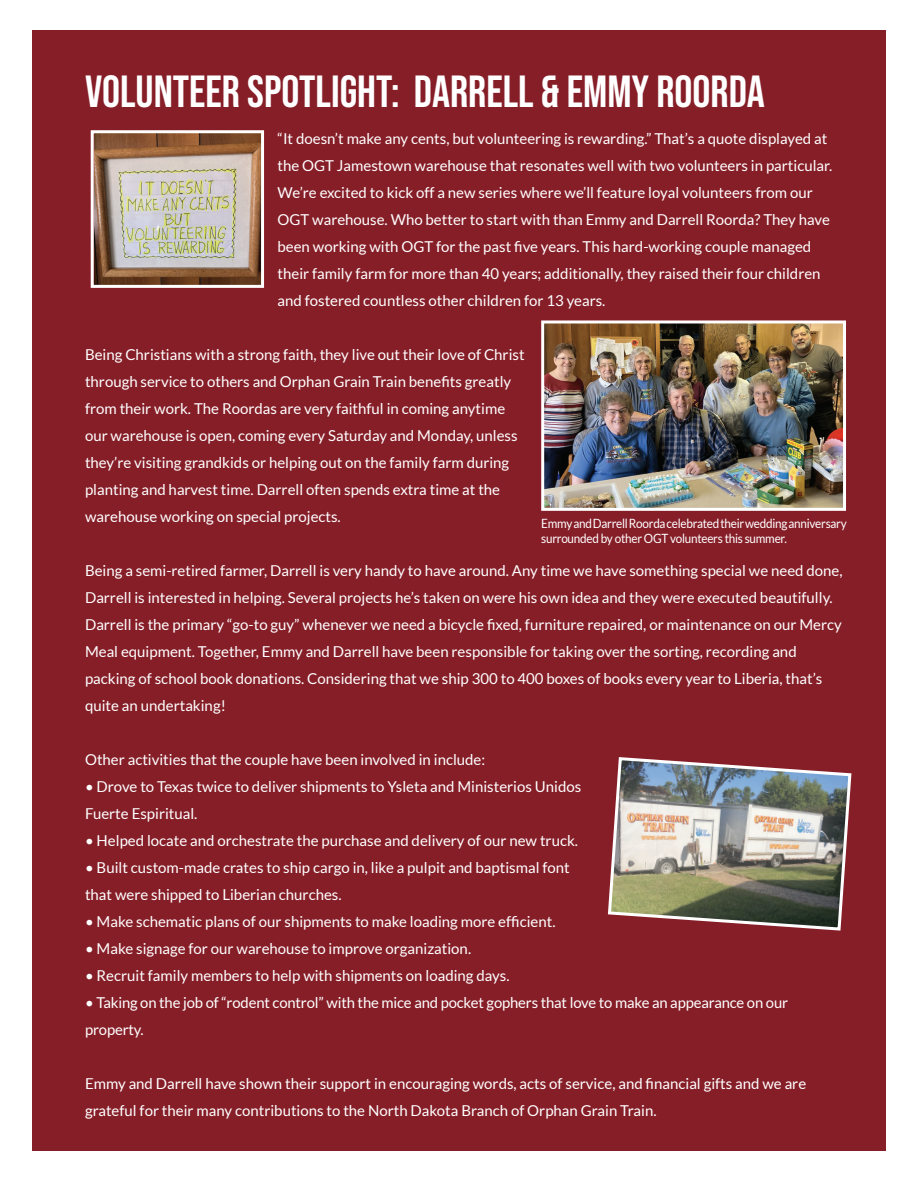
<style>
.page{position:relative;width:918px;height:1188px;background:#fff}
.page>*{position:absolute;margin:0;border:0;box-sizing:border-box;transform-origin:0 0}
.t1{font:45px "Bebas Neue";color:#fff}
.t2{font:15px/27px "Lato";color:#fff}
.t3{font:12.75px/15px "Lato";letter-spacing:-.02em;color:#fff;scale:.92 1}
</style>
<div class="page">
<div style="left:32px;top:30px;width:854px;height:1120px;background:#861e28"></div>
<img style="left:95px;top:134px;width:165px;height:150px">
<div style="left:91px;top:130px;width:173px;height:158px;border:3px solid #fff"></div>
<img style="left:545px;top:324px;width:297px;height:183px">
<div style="left:541px;top:320px;width:305px;height:191px;border:3px solid #fff"></div>
<img style="left:607px;top:757px;width:245px;height:174px">
<h1 class="t1" style="left:85px;top:66px;width:681px">VOLUNTEER SPOTLIGHT: DARRELL &amp; EMMY ROORDA</h1>
<p class="t2" style="left:278px;top:125px;width:556px">“It doesn’t make any cents, but volunteering is rewarding.” That’s a quote displayed at the OGT Jamestown warehouse that resonates well with two volunteers in particular.<br>We’re excited to kick off a new series where we’ll feature loyal volunteers from our OGT warehouse. Who better to start with than Emmy and Darrell Roorda? They have been working with OGT for the past five years. This hard-working couple managed their family farm for more than 40 years; additionally, they raised their four children and fostered countless other children for 13 years.</p>
<p class="t2" style="left:85px;top:341px;width:441px">Being Christians with a strong faith, they live out their love of Christ through service to others and Orphan Grain Train benefits greatly from their work. The Roordas are very faithful in coming anytime our warehouse is open, coming every Saturday and Monday, unless they’re visiting grandkids or helping out on the family farm during planting and harvest time. Darrell often spends extra time at the warehouse working on special projects.</p>
<p class="t3" style="left:541px;top:515px;width:334px">Emmy and Darrell Roorda celebrated their wedding anniversary surrounded by other OGT volunteers this summer.</p>
<p class="t2" style="left:85px;top:557px;width:759px">Being a semi-retired farmer, Darrell is very handy to have around. Any time we have something special we need done, Darrell is interested in helping. Several projects he’s taken on were his own idea and they were executed beautifully.<br>Darrell is the primary “go-to guy” whenever we need a bicycle fixed, furniture repaired, or maintenance on our Mercy Meal equipment. Together, Emmy and Darrell have been responsible for taking over the sorting, recording and packing of school book donations. Considering that we ship 300 to 400 boxes of books every year to Liberia, that’s quite an undertaking!</p>
<p class="t2" style="left:85px;top:746px;width:402px">Other activities that the couple have been involved in include:</p>
<p class="t2" style="left:85px;top:773px;width:498px">• Drove to Texas twice to deliver shipments to Ysleta and Ministerios Unidos<br>Fuerte Espiritual.</p>
<p class="t2" style="left:85px;top:827px;width:495px">• Helped locate and orchestrate the purchase and delivery of our new truck.</p>
<p class="t2" style="left:85px;top:854px;width:486px">• Built custom-made crates to ship cargo in, like a pulpit and baptismal font that were shipped to Liberian churches.</p>
<p class="t2" style="left:85px;top:908px;width:472px">• Make schematic plans of our shipments to make loading more efficient.</p>
<p class="t2" style="left:85px;top:935px;width:388px">• Make signage for our warehouse to improve organization.</p>
<p class="t2" style="left:85px;top:962px;width:426px">• Recruit family members to help with shipments on loading days.</p>
<p class="t2" style="left:85px;top:989px;width:705px">• Taking on the job of “rodent control” with the mice and pocket gophers that love to make an appearance on our property.</p>
<p class="t2" style="left:85px;top:1070px;width:723px">Emmy and Darrell have shown their support in encouraging words, acts of service, and financial gifts and we are grateful for their many contributions to the North Dakota Branch of Orphan Grain Train.</p>
</div>
